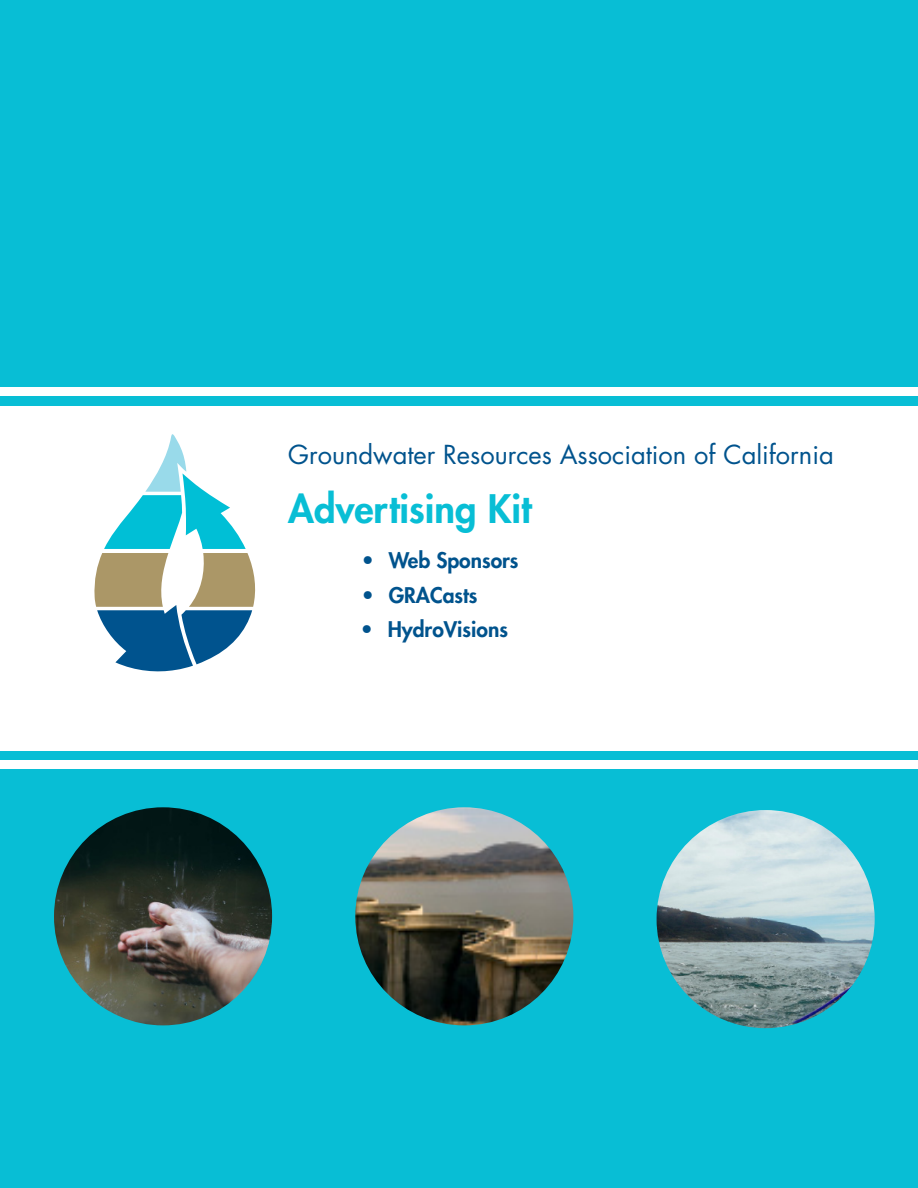
<style>
.page{position:relative;width:918px;height:1188px;background:#fff}
.page>*{position:absolute;margin:0;border:0;box-sizing:border-box;transform-origin:0 0}
.t1{font:800 38.25px "Futura";color:#08bed5}
.t2{font:25.5px "Futura";color:#00538d}
.t3{font:800 21px "Futura";color:#00538d}
</style>
<div class="page">
<svg style="left:94px;top:434px;width:162px;height:238px"></svg>
<div style="left:0;top:0;width:918px;height:405px;background:#08bed5"></div>
<div style="left:0;top:752px;width:918px;height:436px;background:#08bed5"></div>
<img style="left:54px;top:807px;width:218px;height:218px;border-radius:109px">
<img style="left:355px;top:807px;width:218px;height:218px;border-radius:109px">
<img style="left:657px;top:810px;width:218px;height:218px;border-radius:109px">
<div style="left:0;top:388px;width:918px;height:8px;background:#fff"></div>
<div style="left:0;top:761px;width:918px;height:8px;background:#fff"></div>
<p class="t2" style="left:288px;top:437px;width:547px">Groundwater Resources Association of California</p>
<h1 class="t1" style="left:288px;top:484px;width:245px">Advertising Kit</h1>
<p class="t3" style="left:362px;top:547px;width:158px">• Web Sponsors</p>
<p class="t3" style="left:362px;top:581px;width:117px">• GRACasts</p>
<p class="t3" style="left:361px;top:615px;width:149px">• HydroVisions</p>
</div>
